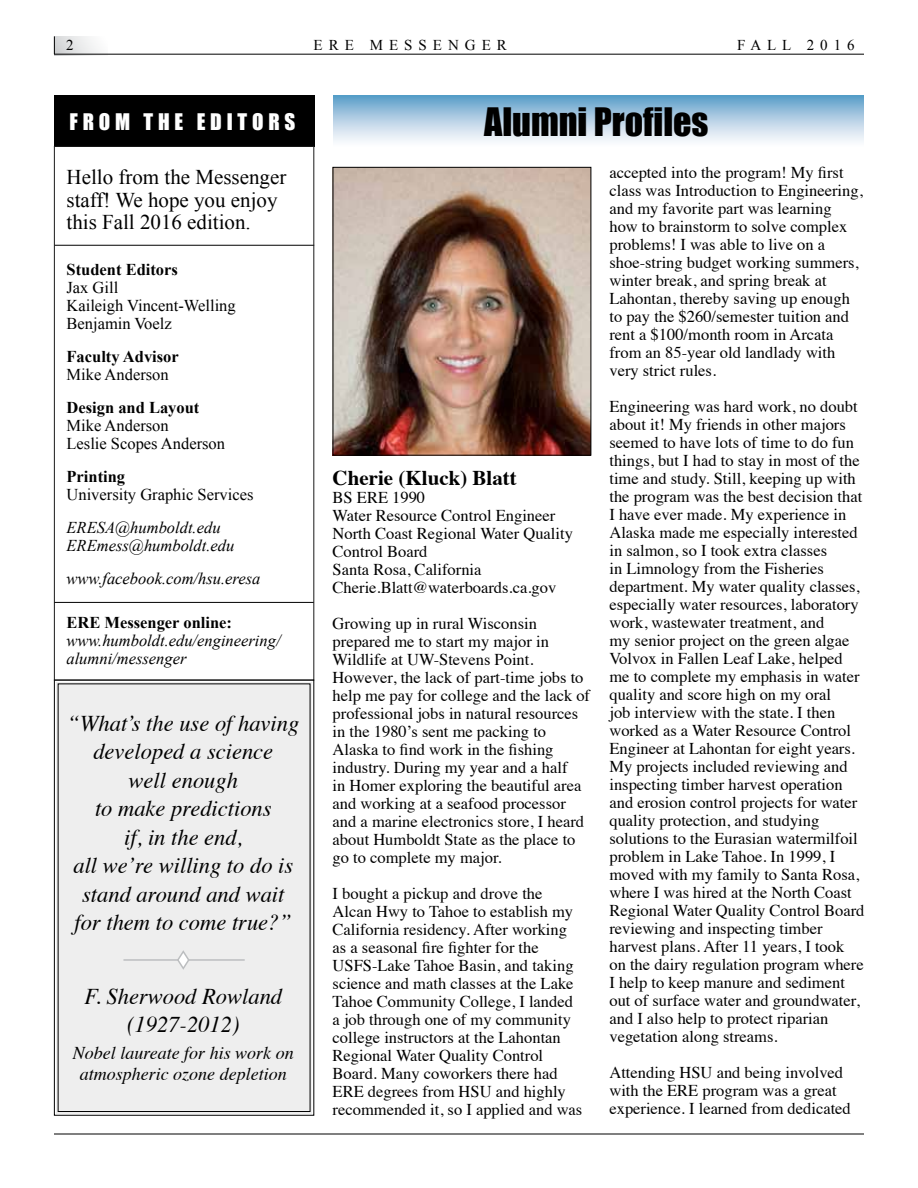
<style>
.page{position:relative;width:918px;height:1188px;background:#fff}
.page>*{position:absolute;margin:0;border:0;box-sizing:border-box;transform-origin:0 0}
.t1{font:36px "Impact";color:#000}
.t2{font:italic 22.5px/28.5px "Times";color:#000;text-align:center}
.t3{font:21px/22.5px "Times New Roman";color:#000}
.t4{font:700 21px "Times";color:#000}
.t5{font:21px "Impact";letter-spacing:.23em;color:#fff}
.t6{font:italic 18px/21px "Times";color:#000;text-align:center}
.t7{font:16.5px/18px "Times";color:#000}
.t8{font:16.5px/18px "Times New Roman";color:#000}
.t9{font:italic 16.5px/18px "Times New Roman";color:#000}
.t10{font:700 16.5px "Times New Roman";color:#000}
.t11{font:15px "Times New Roman";letter-spacing:.4em;color:#000}
</style>
<div class="page">
<div style="left:333px;top:96px;width:531px;height:52px;background:linear-gradient(to bottom,#64a2cb,#fff)"></div>
<hr style="left:54px;top:1134px;width:810px;height:1px;background:#000">
<div style="left:54px;top:95px;width:260px;height:52px;background:#000"></div>
<hr style="left:54px;top:245px;width:260px;height:1px;background:#000">
<hr style="left:54px;top:602px;width:260px;height:1px;background:#000">
<div style="left:54px;top:679px;width:261px;height:437px;background:#eee"></div>
<img style="left:335px;top:169px;width:254px;height:285px">
<div style="left:333px;top:167px;width:258px;height:289px;border:1px solid #000"></div>
<hr style="left:123px;top:959px;width:122px;height:2px;background:#bcbec0">
<svg style="left:176px;top:949px;width:14px;height:22px"></svg>
<div style="left:54px;top:36px;width:54px;height:20px;background:linear-gradient(to right,#d2d4d5,#fff)"></div>
<hr style="left:54px;top:54px;width:810px;height:1px;background:#000">
<svg style="left:54px;top:36px;width:1px;height:18px"></svg>
<div style="left:54px;top:146px;width:260px;height:534px;border:1px solid #1a1a1a"></div>
<p class="t11" style="left:66px;top:35px;width:9px">2</p>
<p class="t11" style="left:314px;top:35px;width:195px">ERE MESSENGER</p>
<p class="t11" style="left:737px;top:35px;width:119px">FALL 2016</p>
<p class="t5" style="left:70px;top:105px;width:227px">FROM THE EDITORS</p>
<p class="t3" style="left:67px;top:165px;width:221px">Hello from the Messenger staff! We hope you enjoy this Fall 2016 edition.</p>
<p class="t10" style="left:67px;top:258px;width:113px">Student Editors</p>
<p class="t8" style="left:67px;top:278px;width:171px">Jax Gill<br>Kaileigh Vincent-Welling<br>Benjamin Voelz</p>
<p class="t10" style="left:67px;top:345px;width:114px">Faculty Advisor</p>
<p class="t8" style="left:67px;top:365px;width:104px">Mike Anderson</p>
<p class="t10" style="left:67px;top:396px;width:134px">Design and Layout</p>
<p class="t8" style="left:67px;top:416px;width:160px">Mike Anderson<br>Leslie Scopes Anderson</p>
<p class="t10" style="left:67px;top:465px;width:60px">Printing</p>
<p class="t8" style="left:67px;top:485px;width:188px">University Graphic Services</p>
<p class="t9" style="left:67px;top:518px;width:169px">ERESA@humboldt.edu<br>EREmess@humboldt.edu</p>
<p class="t9" style="left:67px;top:569px;width:195px">www.facebook.com/hsu.eresa</p>
<p class="t10" style="left:66px;top:611px;width:167px">ERE Messenger online:</p>
<p class="t9" style="left:66px;top:631px;width:216px">www.humboldt.edu/engineering/ alumni/messenger</p>
<h2 class="t2" style="left:67px;top:708px;width:234px">“What’s the use of having developed a science<br>well enough<br>to make predictions<br>if, in the end,<br>all we’re willing to do is stand around and wait for them to come true?”</h2>
<h2 class="t2" style="left:84px;top:981px;width:199px">F. Sherwood Rowland (1927-2012)</h2>
<p class="t6" style="left:73px;top:1042px;width:222px">Nobel laureate for his work on atmospheric ozone depletion</p>
<h1 class="t1" style="left:484px;top:94px;width:226px">Alumni Profiles</h1>
<p class="t4" style="left:333px;top:457px;width:186px">Cherie (Kluck) Blatt</p>
<p class="t7" style="left:333px;top:487px;width:242px">BS ERE 1990<br>Water Resource Control Engineer<br>North Coast Regional Water Quality<br>Control Board<br>Santa Rosa, California<br>Cherie.Blatt@waterboards.ca.gov</p>
<p class="t7" style="left:333px;top:613px;width:259px">Growing up in rural Wisconsin prepared me to start my major in Wildlife at UW-Stevens Point.<br>However, the lack of part-time jobs to help me pay for college and the lack of professional jobs in natural resources in the 1980’s sent me packing to Alaska to find work in the fishing industry. During my year and a half<br>in Homer exploring the beautiful area and working at a seafood processor and a marine electronics store, I heard about Humboldt State as the place to go to complete my major.</p>
<p class="t7" style="left:333px;top:883px;width:251px">I bought a pickup and drove the Alcan Hwy to Tahoe to establish my California residency. After working as a seasonal fire fighter for the USFS-Lake Tahoe Basin, and taking science and math classes at the Lake Tahoe Community College, I landed a job through one of my community college instructors at the Lahontan Regional Water Quality Control Board. Many coworkers there had ERE degrees from HSU and highly recommended it, so I applied and was</p>
<p class="t7" style="left:609px;top:162px;width:255px">accepted into the program! My first class was Introduction to Engineering, and my favorite part was learning how to brainstorm to solve complex problems! I was able to live on a shoe-string budget working summers, winter break, and spring break at Lahontan, thereby saving up enough to pay the $260/semester tuition and rent a $100/month room in Arcata from an 85-year old landlady with very strict rules.</p>
<p class="t7" style="left:609px;top:396px;width:257px">Engineering was hard work, no doubt about it! My friends in other majors seemed to have lots of time to do fun things, but I had to stay in most of the time and study. Still, keeping up with the program was the best decision that I have ever made. My experience in Alaska made me especially interested in salmon, so I took extra classes<br>in Limnology from the Fisheries department. My water quality classes, especially water resources, laboratory work, wastewater treatment, and<br>my senior project on the green algae Volvox in Fallen Leaf Lake, helped me to complete my emphasis in water quality and score high on my oral<br>job interview with the state. I then worked as a Water Resource Control Engineer at Lahontan for eight years.<br>My projects included reviewing and inspecting timber harvest operation and erosion control projects for water quality protection, and studying solutions to the Eurasian watermilfoil problem in Lake Tahoe. In 1999, I moved with my family to Santa Rosa, where I was hired at the North Coast Regional Water Quality Control Board reviewing and inspecting timber harvest plans. After 11 years, I took on the dairy regulation program where I help to keep manure and sediment out of surface water and groundwater, and I also help to protect riparian vegetation along streams.</p>
<p class="t7" style="left:609px;top:1062px;width:243px">Attending HSU and being involved with the ERE program was a great experience. I learned from dedicated</p>
</div>
